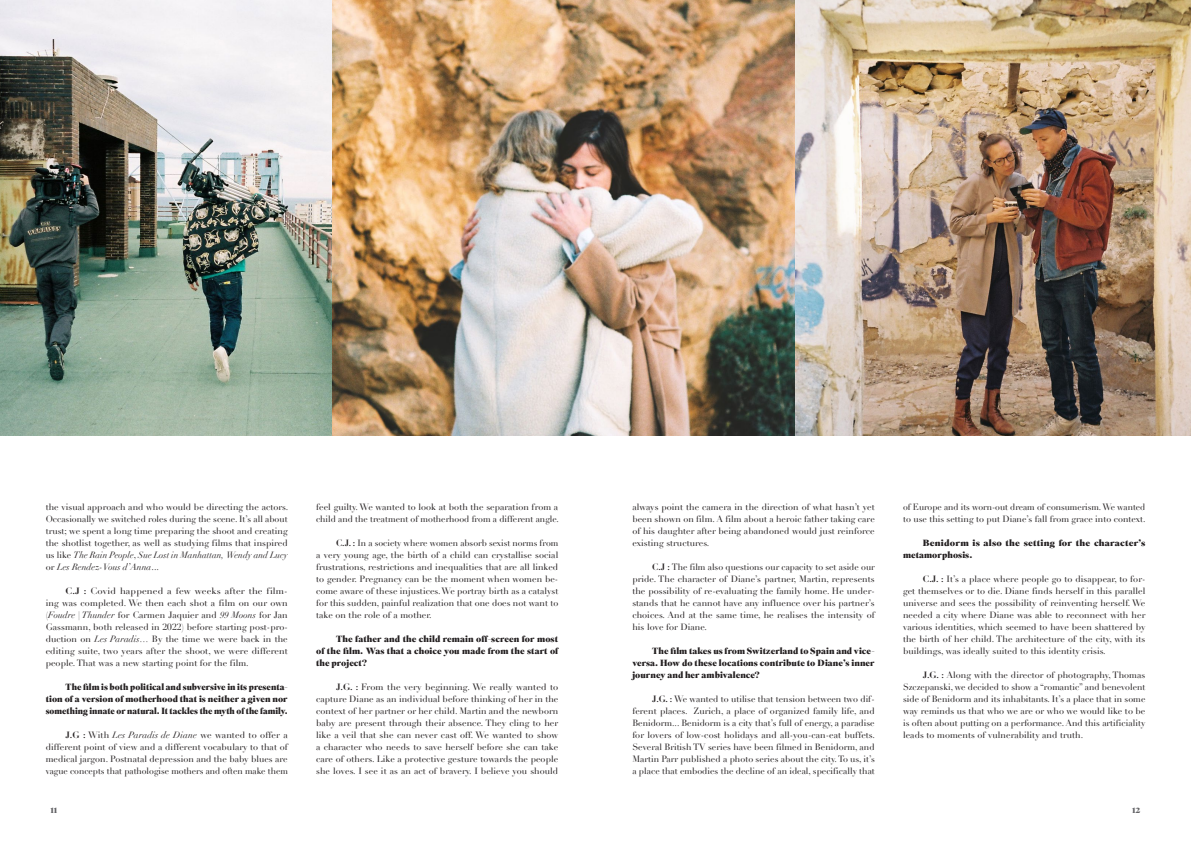
<style>
.page{position:relative;width:1191px;height:842px;background:#fff}
.page>*{position:absolute;margin:0;border:0;box-sizing:border-box;transform-origin:0 0}
.t1{font:700 10px "Superior Title";color:#636366}
.TEXT_9pt__Black__-_Justified{font:9px/12px "Didot LT";letter-spacing:.005em;color:#231f20;text-align:justify}
.TEXT_9pt__Black__-_Justified-2{font:9px/12px "Didot LT";letter-spacing:.005em;color:#231f20;text-align:justify;scale:.96 1}
.TEXT_SUPERIOR_BLACK{font:900 9px/12px "Superior Title";letter-spacing:.005em;color:#231f20;text-align:justify}
.TEXT_9pt__Black__-_Justified-3{font:9px/12px "Didot LT";letter-spacing:.005em;color:#231f20;text-align:justify;scale:1.05 1}
.TEXT_SUPERIOR_BLACK-2{font:900 9px/12px "Superior Title";letter-spacing:.005em;color:#231f20;scale:1.05 1}
.s1{font-style:italic}
.s2{font-weight:700}
</style>
<div class="page">
<img style="left:0;top:0;width:333px;height:435px">
<img style="left:333px;top:0;width:462px;height:435px">
<img style="left:795px;top:0;width:396px;height:435px">
<p class="TEXT_9pt__Black__-_Justified" style="left:46px;top:501px;width:244px">the visual approach and who would be directing the actors.<br>Occasionally we switched roles during the scene. It’s all about trust; we spent a long time preparing the shoot and creating the shotlist together, as well as studying films that inspired us like <span class="s1">The Rain People</span>, <span class="s1">Sue Lost in Manhattan, Wendy and Lucy </span>or <span class="s1">Les Rendez-Vous d’Anna</span>...</p>
<p class="TEXT_9pt__Black__-_Justified-3" style="left:46px;top:585px;width:232px;text-indent:20px"><span class="s2">C.J :</span> Covid happened a few weeks after the film&shy;ing was completed. We then each shot a film on our own (<span class="s1">Foudre | Thunder</span> for Carmen Jaquier and <span class="s1">99 Moons</span> for Jan Gassmann, both released in 2022) before starting post-pro&shy;duction on <span class="s1">Les Paradis…</span> By the time we were back in the editing suite, two years after the shoot, we were different people. That was a new starting point for the film.</p>
<p class="TEXT_SUPERIOR_BLACK" style="left:46px;top:681px;width:244px;text-indent:20px">The film is both political and subversive in its presenta&shy;tion of a version of motherhood that is neither a given nor something innate or natural. It tackles the myth of the family.</p>
<p class="TEXT_9pt__Black__-_Justified" style="left:46px;top:729px;width:244px;text-indent:20px"><span class="s2">J.G :</span> With <span class="s1">Les Paradis de Diane</span> we wanted to offer a different point of view and a different vocabulary to that of medical jargon. Postnatal depression and the baby blues are vague concepts that pathologise mothers and often make them</p>
<p class="TEXT_9pt__Black__-_Justified" style="left:316px;top:501px;width:244px">feel guilty. We wanted to look at both the separation from a child and the treatment of motherhood from a different angle.</p>
<p class="TEXT_9pt__Black__-_Justified-2" style="left:316px;top:537px;width:254px;text-indent:20px"><span class="s2">C.J. :</span> In a society where women absorb sexist norms from a very young age, the birth of a child can crystallise social frustrations, restrictions and inequalities that are all linked to gender. Pregnancy can be the moment when women be&shy;come aware of these injustices. We portray birth as a catalyst for this sudden, painful realization that one does not want to take on the role of a mother.</p>
<p class="TEXT_SUPERIOR_BLACK" style="left:316px;top:633px;width:244px;text-indent:20px">The father and the child remain off-screen for most of the film. Was that a choice you made from the start of the project?</p>
<p class="TEXT_9pt__Black__-_Justified" style="left:316px;top:681px;width:244px;text-indent:20px"><span class="s2">J.G. :</span> From the very beginning. We really wanted to capture Diane as an individual before thinking of her in the context of her partner or her child. Martin and the newborn baby are present through their absence. They cling to her like a veil that she can never cast off. We wanted to show a character who needs to save herself before she can take care of others. Like a protective gesture towards the people she loves. I see it as an act of bravery. I believe you should</p>
<p class="TEXT_9pt__Black__-_Justified" style="left:632px;top:501px;width:244px">always point the camera in the direction of what hasn’t yet been shown on film. A film about a heroic father taking care of his daughter after being abandoned would just reinforce existing structures.</p>
<p class="TEXT_9pt__Black__-_Justified" style="left:632px;top:561px;width:244px;text-indent:20px"><span class="s2">C.J :</span> The film also questions our capacity to set aside our pride. The character of Diane’s partner, Martin, represents the possibility of re-evaluating the family home. He under&shy;stands that he cannot have any influence over his partner’s choices. And at the same time, he realises the intensity of his love for Diane.</p>
<p class="TEXT_SUPERIOR_BLACK" style="left:632px;top:645px;width:244px;text-indent:20px">The film takes us from Switzerland to Spain and vice&shy;versa. How do these locations contribute to Diane’s inner journey and her ambivalence?</p>
<p class="TEXT_9pt__Black__-_Justified" style="left:632px;top:693px;width:244px;text-indent:20px"><span class="s2">J.G. :</span> We wanted to utilise that tension between two dif&shy;ferent places. Zurich, a place of organized family life, and Benidorm... Benidorm is a city that’s full of energy, a paradise for lovers of low-cost holidays and all-you-can-eat buffets.<br>Several British TV series have been filmed in Benidorm, and Martin Parr published a photo series about the city. To us, it’s a place that embodies the decline of an ideal, specifically that</p>
<p class="TEXT_9pt__Black__-_Justified-2" style="left:903px;top:501px;width:254px">of Europe and its worn-out dream of consumerism. We wanted to use this setting to put Diane’s fall from grace into context.</p>
<p class="TEXT_SUPERIOR_BLACK-2" style="left:903px;top:537px;width:232px;text-indent:20px">Benidorm is also the setting for the character’s metamorphosis.</p>
<p class="TEXT_9pt__Black__-_Justified" style="left:903px;top:573px;width:244px;text-indent:20px"><span class="s2">C.J. :</span> It’s a place where people go to disappear, to for&shy;get themselves or to die. Diane finds herself in this parallel universe and sees the possibility of reinventing herself. We needed a city where Diane was able to reconnect with her various identities, which seemed to have been shattered by the birth of her child. The architecture of the city, with its buildings, was ideally suited to this identity crisis.</p>
<p class="TEXT_9pt__Black__-_Justified" style="left:903px;top:669px;width:244px;text-indent:20px"><span class="s2">J.G. :</span> Along with the director of photography, Thomas Szczepanski, we decided to show a “romantic” and benevolent side of Benidorm and its inhabitants. It’s a place that in some way reminds us that who we are or who we would like to be is often about putting on a performance. And this artificiality leads to moments of vulnerability and truth.</p>
<p class="t1" style="left:50px;top:803px;width:8px">11</p>
<p class="t1" style="left:1132px;top:803px;width:10px">12</p>
</div>
